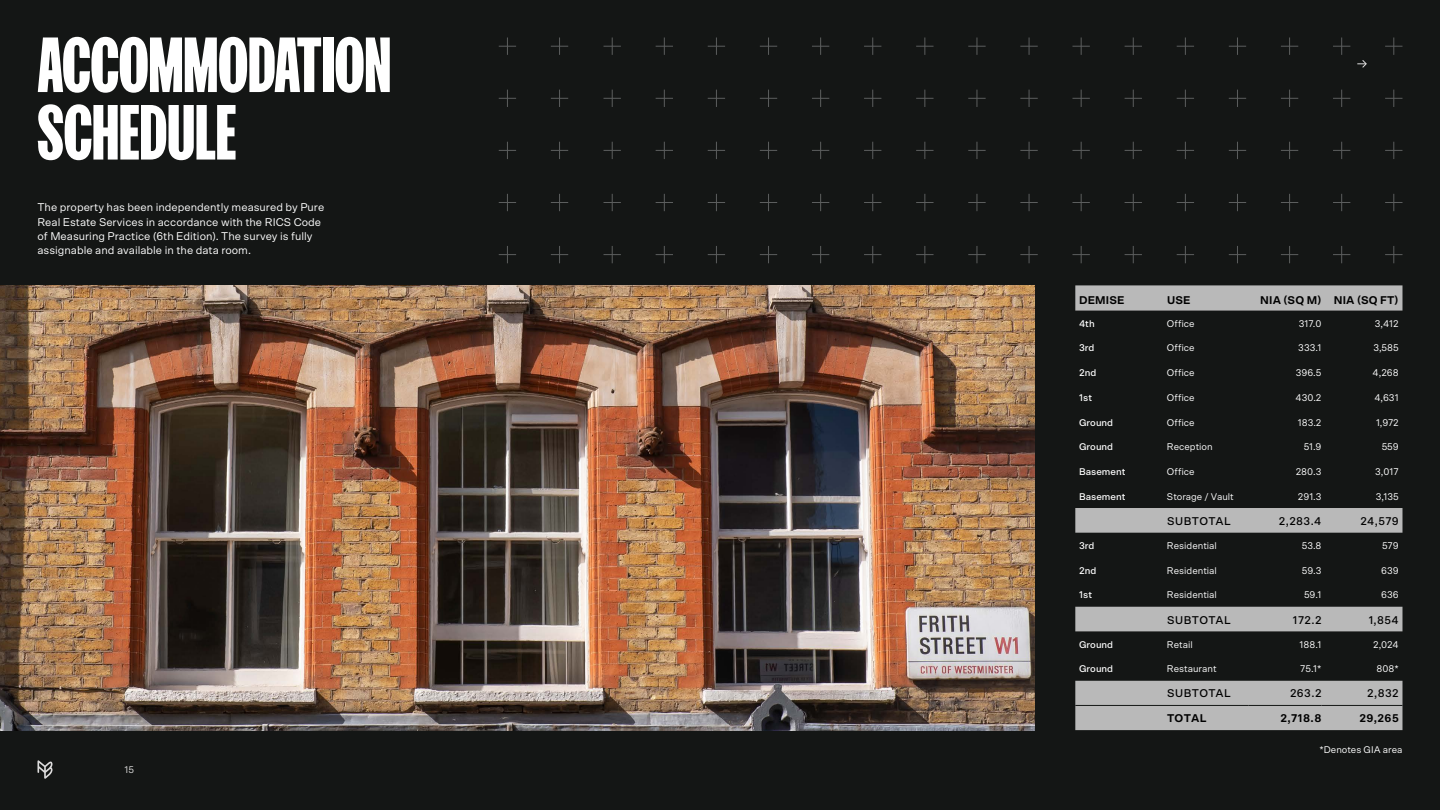
<style>
.page{position:relative;width:1440px;height:810px;background:#141615}
.page>*{position:absolute;margin:0;border:0;box-sizing:border-box;transform-origin:0 0}
.t1{font:75px/67.5px "FK Screamer Upright";color:#fff}
.t2{font:11.25px/14.2px "Scto Grotesk A";color:#fff}
.t3{font:500 11.25px "Scto Grotesk A";letter-spacing:.04em;color:#000}
.t4{font:700 11.25px "Scto Grotesk A";letter-spacing:.015em;color:#000}
.t5{font:9.75px "Scto Grotesk A";color:#fff}
.t6{font:500 9.75px "Scto Grotesk A";color:#fff}
.t7{font:9.75px "Scto Grotesk A";color:#dddcdc}
</style>
<div class="page">
<svg style="left:604px;top:37px;width:17px;height:18px"></svg>
<svg style="left:656px;top:37px;width:17px;height:18px"></svg>
<svg style="left:708px;top:37px;width:17px;height:18px"></svg>
<svg style="left:760px;top:37px;width:17px;height:18px"></svg>
<svg style="left:812px;top:37px;width:17px;height:18px"></svg>
<svg style="left:864px;top:37px;width:17px;height:18px"></svg>
<svg style="left:916px;top:37px;width:18px;height:18px"></svg>
<svg style="left:968px;top:37px;width:18px;height:18px"></svg>
<svg style="left:604px;top:90px;width:17px;height:17px"></svg>
<svg style="left:656px;top:90px;width:17px;height:17px"></svg>
<svg style="left:708px;top:90px;width:17px;height:17px"></svg>
<svg style="left:760px;top:90px;width:17px;height:17px"></svg>
<svg style="left:812px;top:90px;width:17px;height:17px"></svg>
<svg style="left:864px;top:90px;width:17px;height:17px"></svg>
<svg style="left:916px;top:90px;width:18px;height:17px"></svg>
<svg style="left:968px;top:90px;width:18px;height:17px"></svg>
<svg style="left:604px;top:142px;width:17px;height:17px"></svg>
<svg style="left:656px;top:142px;width:17px;height:17px"></svg>
<svg style="left:708px;top:142px;width:17px;height:17px"></svg>
<svg style="left:760px;top:142px;width:17px;height:17px"></svg>
<svg style="left:812px;top:142px;width:17px;height:17px"></svg>
<svg style="left:864px;top:142px;width:17px;height:17px"></svg>
<svg style="left:916px;top:142px;width:18px;height:17px"></svg>
<svg style="left:968px;top:142px;width:18px;height:17px"></svg>
<svg style="left:604px;top:194px;width:17px;height:17px"></svg>
<svg style="left:656px;top:194px;width:17px;height:17px"></svg>
<svg style="left:708px;top:194px;width:17px;height:17px"></svg>
<svg style="left:760px;top:194px;width:17px;height:17px"></svg>
<svg style="left:812px;top:194px;width:17px;height:17px"></svg>
<svg style="left:864px;top:194px;width:17px;height:17px"></svg>
<svg style="left:916px;top:194px;width:18px;height:17px"></svg>
<svg style="left:968px;top:194px;width:18px;height:17px"></svg>
<svg style="left:604px;top:246px;width:17px;height:17px"></svg>
<svg style="left:656px;top:246px;width:17px;height:17px"></svg>
<svg style="left:708px;top:246px;width:17px;height:17px"></svg>
<svg style="left:760px;top:246px;width:17px;height:17px"></svg>
<svg style="left:812px;top:246px;width:17px;height:17px"></svg>
<svg style="left:864px;top:246px;width:17px;height:17px"></svg>
<svg style="left:916px;top:246px;width:18px;height:17px"></svg>
<svg style="left:968px;top:246px;width:18px;height:17px"></svg>
<svg style="left:1020px;top:37px;width:18px;height:18px"></svg>
<svg style="left:1072px;top:37px;width:18px;height:18px"></svg>
<svg style="left:1125px;top:37px;width:17px;height:18px"></svg>
<svg style="left:1177px;top:37px;width:17px;height:18px"></svg>
<svg style="left:1229px;top:37px;width:17px;height:18px"></svg>
<svg style="left:1281px;top:37px;width:17px;height:18px"></svg>
<svg style="left:1333px;top:37px;width:17px;height:18px"></svg>
<svg style="left:1385px;top:37px;width:18px;height:18px"></svg>
<svg style="left:1020px;top:90px;width:18px;height:17px"></svg>
<svg style="left:1072px;top:90px;width:18px;height:17px"></svg>
<svg style="left:1125px;top:90px;width:17px;height:17px"></svg>
<svg style="left:1177px;top:90px;width:17px;height:17px"></svg>
<svg style="left:1229px;top:90px;width:17px;height:17px"></svg>
<svg style="left:1281px;top:90px;width:17px;height:17px"></svg>
<svg style="left:1333px;top:90px;width:17px;height:17px"></svg>
<svg style="left:1385px;top:90px;width:18px;height:17px"></svg>
<svg style="left:1020px;top:142px;width:18px;height:17px"></svg>
<svg style="left:1072px;top:142px;width:18px;height:17px"></svg>
<svg style="left:1125px;top:142px;width:17px;height:17px"></svg>
<svg style="left:1177px;top:142px;width:17px;height:17px"></svg>
<svg style="left:1229px;top:142px;width:17px;height:17px"></svg>
<svg style="left:1281px;top:142px;width:17px;height:17px"></svg>
<svg style="left:1333px;top:142px;width:17px;height:17px"></svg>
<svg style="left:1385px;top:142px;width:18px;height:17px"></svg>
<svg style="left:1020px;top:194px;width:18px;height:17px"></svg>
<svg style="left:1072px;top:194px;width:18px;height:17px"></svg>
<svg style="left:1125px;top:194px;width:17px;height:17px"></svg>
<svg style="left:1177px;top:194px;width:17px;height:17px"></svg>
<svg style="left:1229px;top:194px;width:17px;height:17px"></svg>
<svg style="left:1281px;top:194px;width:17px;height:17px"></svg>
<svg style="left:1333px;top:194px;width:17px;height:17px"></svg>
<svg style="left:1385px;top:194px;width:18px;height:17px"></svg>
<svg style="left:1020px;top:246px;width:18px;height:17px"></svg>
<svg style="left:1072px;top:246px;width:18px;height:17px"></svg>
<svg style="left:1125px;top:246px;width:17px;height:17px"></svg>
<svg style="left:1177px;top:246px;width:17px;height:17px"></svg>
<svg style="left:1229px;top:246px;width:17px;height:17px"></svg>
<svg style="left:1281px;top:246px;width:17px;height:17px"></svg>
<svg style="left:1333px;top:246px;width:17px;height:17px"></svg>
<svg style="left:1385px;top:246px;width:18px;height:17px"></svg>
<svg style="left:499px;top:38px;width:17px;height:17px"></svg>
<svg style="left:551px;top:38px;width:17px;height:17px"></svg>
<svg style="left:499px;top:90px;width:17px;height:17px"></svg>
<svg style="left:551px;top:90px;width:17px;height:17px"></svg>
<svg style="left:499px;top:142px;width:17px;height:17px"></svg>
<svg style="left:551px;top:142px;width:17px;height:17px"></svg>
<svg style="left:499px;top:194px;width:17px;height:17px"></svg>
<svg style="left:551px;top:194px;width:17px;height:17px"></svg>
<svg style="left:499px;top:246px;width:17px;height:17px"></svg>
<svg style="left:551px;top:246px;width:17px;height:17px"></svg>
<svg style="left:1075px;top:285px;width:327px;height:445px"></svg>
<hr style="left:1075px;top:705px;width:92px;height:1px;background:#141615">
<hr style="left:1167px;top:705px;width:81px;height:1px;background:#141615">
<hr style="left:1248px;top:705px;width:74px;height:1px;background:#141615">
<hr style="left:1322px;top:705px;width:80px;height:1px;background:#141615">
<img style="left:0;top:285px;width:1035px;height:445px">
<svg style="left:1357px;top:60px;width:10px;height:8px"></svg>
<svg style="left:37px;top:760px;width:15px;height:19px"></svg>
<h1 class="t1" style="left:38px;top:33px;width:355px">ACCOMMODATION<br>SCHEDULE</h1>
<p class="t2" style="left:38px;top:200px;width:288px">The property has been independently measured by Pure Real Estate Services in accordance with the RICS Code of Measuring Practice (6th Edition). The survey is fully assignable and available in the data room.</p>
<p class="t7" style="left:124px;top:763px;width:11px">15</p>
<p class="t4" style="left:1079px;top:294px;width:47px">DEMISE</p>
<p class="t4" style="left:1167px;top:294px;width:25px">USE</p>
<p class="t4" style="left:1260px;top:294px;width:140px">NIA (SQ M) NIA (SQ FT)</p>
<p class="t6" style="left:1079px;top:318px;width:17px">4th</p>
<p class="t5" style="left:1167px;top:318px;width:29px">Office</p>
<p class="t5" style="left:1299px;top:318px;width:24px">317.0</p>
<p class="t5" style="left:1375px;top:318px;width:25px">3,412</p>
<p class="t6" style="left:1079px;top:342px;width:17px">3rd</p>
<p class="t5" style="left:1167px;top:342px;width:29px">Office</p>
<p class="t5" style="left:1298px;top:342px;width:25px">333.1</p>
<p class="t5" style="left:1373px;top:342px;width:27px">3,585</p>
<p class="t6" style="left:1079px;top:367px;width:19px">2nd</p>
<p class="t5" style="left:1167px;top:367px;width:29px">Office</p>
<p class="t5" style="left:1296px;top:367px;width:27px">396.5</p>
<p class="t5" style="left:1373px;top:367px;width:28px">4,268</p>
<p class="t6" style="left:1079px;top:392px;width:14px">1st</p>
<p class="t5" style="left:1167px;top:392px;width:29px">Office</p>
<p class="t5" style="left:1296px;top:392px;width:27px">430.2</p>
<p class="t5" style="left:1374px;top:392px;width:26px">4,631</p>
<p class="t6" style="left:1079px;top:416px;width:36px">Ground</p>
<p class="t5" style="left:1167px;top:416px;width:29px">Office</p>
<p class="t5" style="left:1298px;top:416px;width:25px">183.2</p>
<p class="t5" style="left:1376px;top:416px;width:24px">1,972</p>
<p class="t6" style="left:1079px;top:441px;width:36px">Ground</p>
<p class="t5" style="left:1167px;top:441px;width:47px">Reception</p>
<p class="t5" style="left:1304px;top:441px;width:19px">51.9</p>
<p class="t5" style="left:1382px;top:441px;width:19px">559</p>
<p class="t6" style="left:1079px;top:466px;width:48px">Basement</p>
<p class="t5" style="left:1167px;top:466px;width:29px">Office</p>
<p class="t5" style="left:1296px;top:466px;width:27px">280.3</p>
<p class="t5" style="left:1375px;top:466px;width:25px">3,017</p>
<p class="t6" style="left:1079px;top:490px;width:48px">Basement</p>
<p class="t5" style="left:1167px;top:490px;width:68px">Storage / Vault</p>
<p class="t5" style="left:1298px;top:490px;width:25px">291.3</p>
<p class="t5" style="left:1376px;top:490px;width:25px">3,135</p>
<p class="t3" style="left:1167px;top:514px;width:65px">SUBTOTAL</p>
<p class="t3" style="left:1279px;top:514px;width:44px">2,283.4</p>
<p class="t3" style="left:1360px;top:514px;width:40px">24,579</p>
<p class="t6" style="left:1079px;top:540px;width:17px">3rd</p>
<p class="t5" style="left:1167px;top:540px;width:51px">Residential</p>
<p class="t5" style="left:1302px;top:540px;width:21px">53.8</p>
<p class="t5" style="left:1382px;top:540px;width:18px">579</p>
<p class="t6" style="left:1079px;top:564px;width:19px">2nd</p>
<p class="t5" style="left:1167px;top:564px;width:51px">Residential</p>
<p class="t5" style="left:1302px;top:564px;width:21px">59.3</p>
<p class="t5" style="left:1381px;top:564px;width:19px">639</p>
<p class="t6" style="left:1079px;top:589px;width:14px">1st</p>
<p class="t5" style="left:1167px;top:589px;width:51px">Residential</p>
<p class="t5" style="left:1304px;top:589px;width:19px">59.1</p>
<p class="t5" style="left:1381px;top:589px;width:19px">636</p>
<p class="t3" style="left:1167px;top:613px;width:65px">SUBTOTAL</p>
<p class="t3" style="left:1293px;top:613px;width:30px">172.2</p>
<p class="t3" style="left:1369px;top:613px;width:31px">1,854</p>
<p class="t6" style="left:1079px;top:638px;width:36px">Ground</p>
<p class="t5" style="left:1167px;top:639px;width:27px">Retail</p>
<p class="t5" style="left:1300px;top:639px;width:23px">188.1</p>
<p class="t5" style="left:1373px;top:639px;width:27px">2,024</p>
<p class="t6" style="left:1079px;top:663px;width:36px">Ground</p>
<p class="t5" style="left:1167px;top:663px;width:51px">Restaurant</p>
<p class="t5" style="left:1300px;top:663px;width:23px">75.1*</p>
<p class="t5" style="left:1377px;top:663px;width:24px">808*</p>
<p class="t3" style="left:1167px;top:687px;width:65px">SUBTOTAL</p>
<p class="t3" style="left:1290px;top:687px;width:33px">263.2</p>
<p class="t3" style="left:1367px;top:687px;width:33px">2,832</p>
<p class="t4" style="left:1167px;top:712px;width:41px">TOTAL</p>
<p class="t4" style="left:1280px;top:712px;width:43px">2,718.8</p>
<p class="t4" style="left:1359px;top:712px;width:41px">29,265</p>
<p class="t5" style="left:1320px;top:744px;width:84px">*Denotes GIA area</p>
</div>
